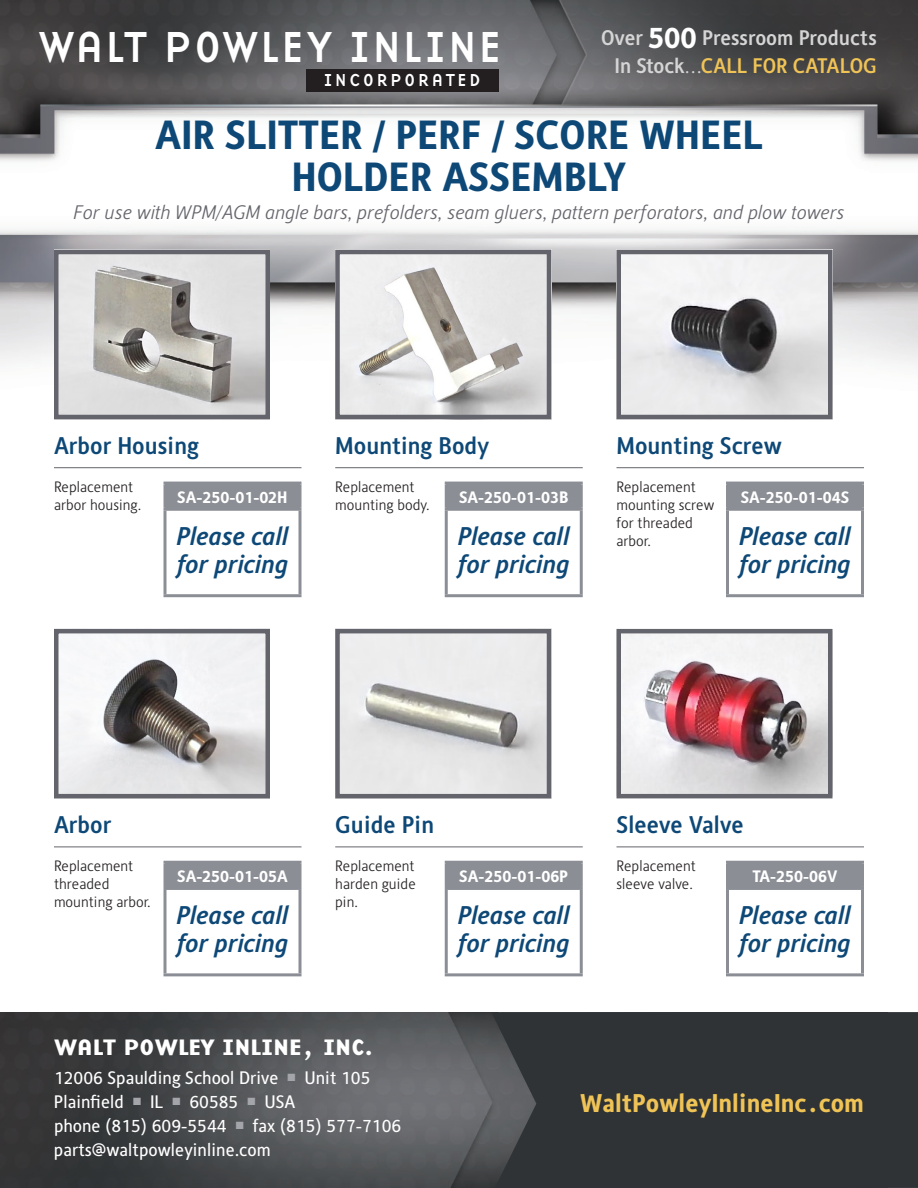
<style>
.page{position:relative;width:918px;height:1188px;background:#fff}
.page>*{position:absolute;margin:0;border:0;box-sizing:border-box;transform-origin:0 0}
.t1{font:45px "Base Nine";letter-spacing:.005em;color:#fff}
.t2{font:700 40.5px/42px "Alber";color:#0d4877;text-align:center}
.t3{font:italic 500 25.5px/27.8px "Alber";letter-spacing:-.005em;color:#0d4877}
.t4{font:700 25.5px "Alber";color:#f0c356}
.t5{font:500 24px "Alber";color:#0d4877}
.t6{font:700 23.25px "Base Nine";color:#fff}
.t7{font:500 21px "Alber";letter-spacing:-.005em;color:#d6d5d6}
.t8{font:500 21px "Alber";letter-spacing:-.005em;color:#f0c356}
.t9{font:italic 300 19.5px "Alber";color:#64656c}
.t10{font:18px/24px "Alber";color:#fff}
.t11{font:18px "Base Nine";letter-spacing:.1em;color:#fff}
.t12{font:700 16.5px "Alber";color:#fff}
.t13{font:300 15px/18px "Alber";color:#231f20}
.s1{font-weight:700;font-size:30px;color:#fff}
.s2{color:#d6d5d6}
.s3{font-weight:300;color:#d6d5d6}
</style>
<div class="page">
<img style="left:0;top:0;width:918px;height:415px">
<div style="left:306px;top:69px;width:192px;height:22px;background:#231f20"></div>
<hr style="left:54px;top:847px;width:248px;height:1px;background:#64656c">
<img style="left:59px;top:634px;width:206px;height:159px">
<div style="left:54px;top:629px;width:216px;height:169px;border:4px solid #64656c"></div>
<hr style="left:335px;top:847px;width:248px;height:1px;background:#64656c">
<img style="left:340px;top:634px;width:206px;height:159px">
<div style="left:335px;top:629px;width:216px;height:169px;border:4px solid #64656c"></div>
<hr style="left:616px;top:847px;width:248px;height:1px;background:#64656c">
<img style="left:621px;top:634px;width:206px;height:159px">
<div style="left:616px;top:629px;width:216px;height:169px;border:4px solid #64656c"></div>
<div style="left:165px;top:862px;width:135px;height:26px;background:#8b8e95"></div>
<hr style="left:164px;top:861px;width:138px;height:3px;background:#8b8e95">
<hr style="left:164px;top:864px;width:2px;height:23px;background:#8b8e95">
<svg style="left:300px;top:864px;width:2px;height:23px"></svg>
<hr style="left:164px;top:887px;width:138px;height:3px;background:#8b8e95">
<hr style="left:164px;top:890px;width:2px;height:83px;background:#8b8e95">
<svg style="left:298px;top:890px;width:4px;height:83px"></svg>
<hr style="left:164px;top:973px;width:138px;height:3px;background:#8b8e95">
<div style="left:446px;top:862px;width:135px;height:26px;background:#8b8e95"></div>
<hr style="left:445px;top:861px;width:138px;height:3px;background:#8b8e95">
<hr style="left:445px;top:864px;width:3px;height:23px;background:#8b8e95">
<hr style="left:580px;top:864px;width:3px;height:23px;background:#8b8e95">
<hr style="left:445px;top:887px;width:138px;height:3px;background:#8b8e95">
<hr style="left:445px;top:890px;width:3px;height:83px;background:#8b8e95">
<hr style="left:580px;top:890px;width:3px;height:83px;background:#8b8e95">
<hr style="left:445px;top:973px;width:138px;height:3px;background:#8b8e95">
<div style="left:728px;top:862px;width:134px;height:26px;background:#8b8e95"></div>
<hr style="left:726px;top:861px;width:138px;height:3px;background:#8b8e95">
<hr style="left:726px;top:864px;width:3px;height:23px;background:#8b8e95">
<hr style="left:861px;top:864px;width:3px;height:23px;background:#8b8e95">
<hr style="left:726px;top:887px;width:138px;height:3px;background:#8b8e95">
<hr style="left:726px;top:890px;width:3px;height:83px;background:#8b8e95">
<hr style="left:861px;top:890px;width:3px;height:83px;background:#8b8e95">
<hr style="left:726px;top:973px;width:138px;height:3px;background:#8b8e95">
<hr style="left:54px;top:467px;width:248px;height:1px;background:#64656c">
<img style="left:59px;top:255px;width:206px;height:159px">
<div style="left:54px;top:250px;width:216px;height:169px;border:4px solid #64656c"></div>
<hr style="left:335px;top:467px;width:248px;height:1px;background:#64656c">
<img style="left:340px;top:255px;width:206px;height:159px">
<div style="left:335px;top:250px;width:216px;height:169px;border:4px solid #64656c"></div>
<hr style="left:616px;top:467px;width:248px;height:1px;background:#64656c">
<img style="left:621px;top:255px;width:206px;height:159px">
<div style="left:616px;top:250px;width:216px;height:169px;border:4px solid #64656c"></div>
<div style="left:165px;top:483px;width:135px;height:26px;background:#8b8e95"></div>
<hr style="left:164px;top:482px;width:138px;height:3px;background:#8b8e95">
<hr style="left:164px;top:485px;width:2px;height:23px;background:#8b8e95">
<svg style="left:300px;top:485px;width:2px;height:23px"></svg>
<hr style="left:164px;top:508px;width:138px;height:3px;background:#8b8e95">
<hr style="left:164px;top:511px;width:2px;height:83px;background:#8b8e95">
<svg style="left:298px;top:511px;width:4px;height:83px"></svg>
<hr style="left:164px;top:594px;width:138px;height:3px;background:#8b8e95">
<div style="left:446px;top:483px;width:135px;height:26px;background:#8b8e95"></div>
<hr style="left:445px;top:482px;width:138px;height:3px;background:#8b8e95">
<hr style="left:445px;top:485px;width:3px;height:23px;background:#8b8e95">
<hr style="left:580px;top:485px;width:3px;height:23px;background:#8b8e95">
<hr style="left:445px;top:508px;width:138px;height:3px;background:#8b8e95">
<hr style="left:445px;top:511px;width:3px;height:83px;background:#8b8e95">
<hr style="left:580px;top:511px;width:3px;height:83px;background:#8b8e95">
<hr style="left:445px;top:594px;width:138px;height:3px;background:#8b8e95">
<div style="left:728px;top:483px;width:134px;height:26px;background:#8b8e95"></div>
<hr style="left:726px;top:482px;width:138px;height:3px;background:#8b8e95">
<hr style="left:726px;top:485px;width:3px;height:23px;background:#8b8e95">
<hr style="left:861px;top:485px;width:3px;height:23px;background:#8b8e95">
<hr style="left:726px;top:508px;width:138px;height:3px;background:#8b8e95">
<hr style="left:726px;top:511px;width:3px;height:83px;background:#8b8e95">
<hr style="left:861px;top:511px;width:3px;height:83px;background:#8b8e95">
<hr style="left:726px;top:594px;width:138px;height:3px;background:#8b8e95">
<img style="left:0;top:1012px;width:491px;height:176px">
<div style="left:491px;top:1012px;width:427px;height:176px;background:#2f3335"></div>
<h1 class="t1" style="left:39px;top:14px;width:465px">WALT POWLEY INLINE</h1>
<p class="t11" style="left:323px;top:67px;width:159px">INCORPORATED</p>
<h3 class="t7" style="left:601px;top:25px;width:277px">Over <span class="s1">500</span> Pressroom Products</h3>
<h3 class="t8" style="left:615px;top:53px;width:264px"><span class="s2">In Stock</span><span class="s3">…</span>CALL FOR CATALOG</h3>
<h2 class="t2" style="left:155px;top:113px;width:609px">AIR SLITTER / PERF / SCORE WHEEL<br>HOLDER ASSEMBLY</h2>
<h3 class="t9" style="left:73px;top:201px;width:773px">For use with WPM/AGM angle bars, prefolders, seam gluers, pattern perforators, and plow towers</h3>
<h3 class="t5" style="left:54px;top:430px;width:147px">Arbor Housing</h3>
<p class="t13" style="left:54px;top:478px;width:89px">Replacement arbor housing.</p>
<p class="t12" style="left:177px;top:486px;width:112px">SA-250-01-02H</p>
<h3 class="t3" style="left:177px;top:521px;width:113px">Please call for pricing</h3>
<h3 class="t5" style="left:335px;top:430px;width:155px">Mounting Body</h3>
<p class="t13" style="left:335px;top:478px;width:96px">Replacement mounting body.</p>
<p class="t12" style="left:459px;top:486px;width:111px">SA-250-01-03B</p>
<h3 class="t3" style="left:458px;top:521px;width:113px">Please call for pricing</h3>
<h3 class="t5" style="left:616px;top:430px;width:167px">Mounting Screw</h3>
<p class="t13" style="left:616px;top:478px;width:99px">Replacement mounting screw for threaded arbor.</p>
<p class="t12" style="left:741px;top:486px;width:110px">SA-250-01-04S</p>
<h3 class="t3" style="left:739px;top:521px;width:113px">Please call for pricing</h3>
<h3 class="t5" style="left:54px;top:810px;width:59px">Arbor</h3>
<p class="t13" style="left:54px;top:857px;width:98px">Replacement threaded mounting arbor.</p>
<p class="t12" style="left:177px;top:865px;width:112px">SA-250-01-05A</p>
<h3 class="t3" style="left:177px;top:901px;width:113px">Please call for pricing</h3>
<h3 class="t5" style="left:335px;top:810px;width:100px">Guide Pin</h3>
<p class="t13" style="left:335px;top:857px;width:82px;text-align:justify">Replacement harden guide pin.</p>
<p class="t12" style="left:459px;top:865px;width:110px">SA-250-01-06P</p>
<h3 class="t3" style="left:458px;top:901px;width:113px">Please call for pricing</h3>
<h3 class="t5" style="left:616px;top:810px;width:129px">Sleeve Valve</h3>
<p class="t13" style="left:616px;top:857px;width:81px">Replacement sleeve valve.</p>
<p class="t12" style="left:753px;top:865px;width:86px">TA-250-06V</p>
<h3 class="t3" style="left:739px;top:901px;width:113px">Please call for pricing</h3>
<h3 class="t6" style="left:54px;top:1028px;width:322px">WALT POWLEY INLINE, INC.</h3>
<p class="t10" style="left:54px;top:1065px;width:349px">12006 Spaulding School Drive <sup>■</sup> Unit 105<br>Plainfield <sup>■</sup> IL <sup>■</sup> 60585 <sup>■</sup> USA<br>phone (815) 609-5544 <sup>■</sup> fax (815) 577-7106 parts@waltpowleyinline.com</p>
<h3 class="t4" style="left:580px;top:1087px;width:285px">WaltPowleyInlineInc.com</h3>
</div>
